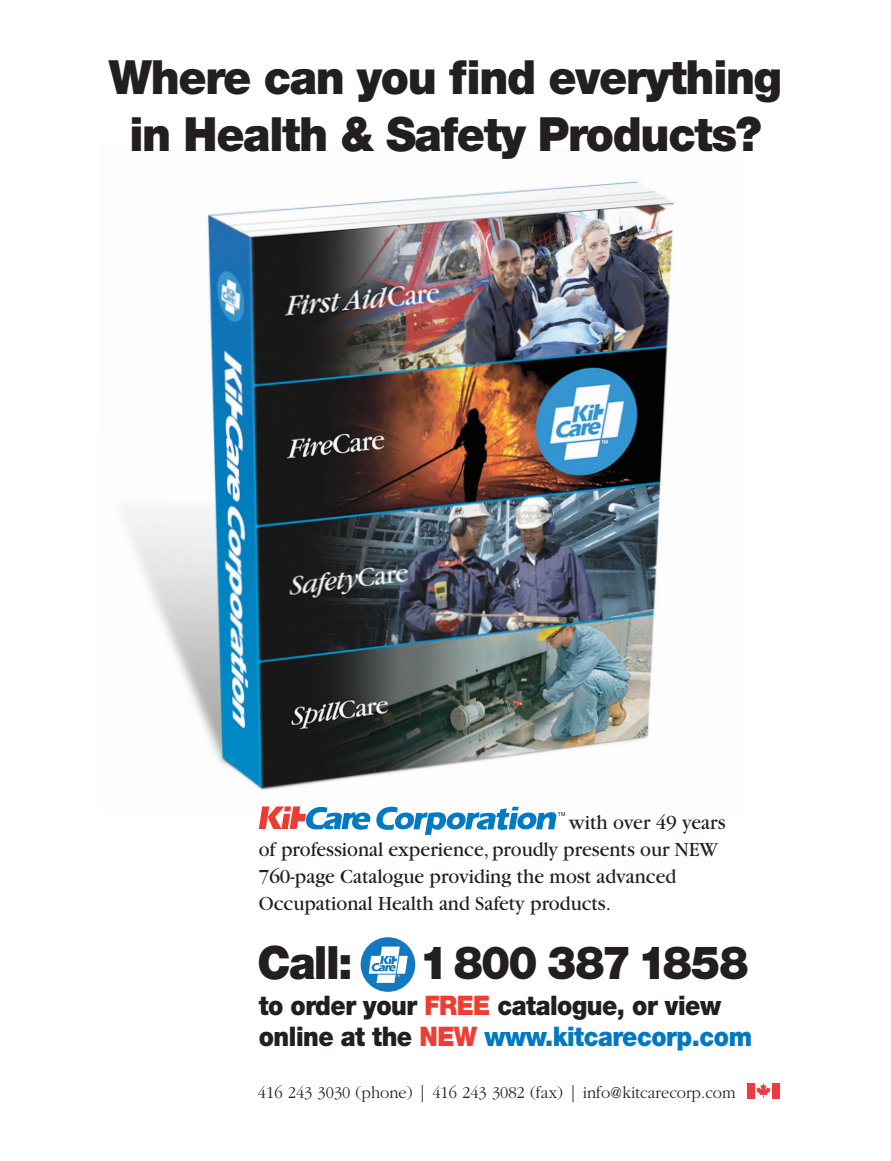
<style>
.page{position:relative;width:891px;height:1161px;background:#fff}
.page>*{position:absolute;margin:0;border:0;box-sizing:border-box;transform-origin:0 0}
.t1{font:900 47.25px/57px "Helvetica Neue";letter-spacing:-.03em;color:#231f20;text-align:center;scale:.95 1}
.t2{font:900 46.05px "Helvetica Neue";letter-spacing:-.04em;color:#231f20;scale:.95 1}
.t3{font:900 27px/31.5px "Helvetica Neue";letter-spacing:-.02em;color:#231f20;scale:.9 1}
.t4{font:21px/27px "Garamond";color:#231f20;scale:.95 1}
.t5{font:300 17.25px "Garamond";color:#231f20;scale:.95 1}
.t6{font:5.25px "Helvetica";color:#231f20}
.s1{color:#ee3e34}
.s2{color:#0079c2}
</style>
<div class="page">
<img style="left:124px;top:181px;width:550px;height:609px">
<div style="left:747px;top:1083px;width:7px;height:16px;background:#ee3a41"></div>
<div style="left:773px;top:1083px;width:7px;height:16px;background:#ee3a41"></div>
<svg style="left:756px;top:1083px;width:15px;height:15px"></svg>
<svg style="left:259px;top:806px;width:297px;height:28px"></svg>
<div style="left:361px;top:937px;width:54px;height:55px;background:#1079bf;border-radius:50%"></div>
<svg style="left:369px;top:947px;width:39px;height:36px"></svg>
<h1 class="t1" style="left:109px;top:49px;width:710px">Where can you find everything in Health &amp; Safety Products?</h1>
<p class="t6" style="left:558px;top:811px;width:9px">TM</p>
<p class="t4" style="left:259px;top:809px;width:493px;text-indent:310px">with over 49 years of professional experience, proudly presents our NEW 760-page Catalogue providing the most advanced Occupational Health and Safety products.</p>
<h2 class="t2" style="left:258px;top:935px;width:102px">Call:</h2>
<h2 class="t2" style="left:420px;top:935px;width:348px">1 800 387 1858</h2>
<p class="t3" style="left:259px;top:989px;width:550px">to order your <span class="s1">FREE</span> catalogue, or view online at the <span class="s1">NEW</span> <span class="s2">www.kitcarecorp.com</span></p>
<p class="t5" style="left:258px;top:1084px;width:504px">416 243 3030 (phone) | 416 243 3082 (fax) | info@kitcarecorp.com</p>
</div>
